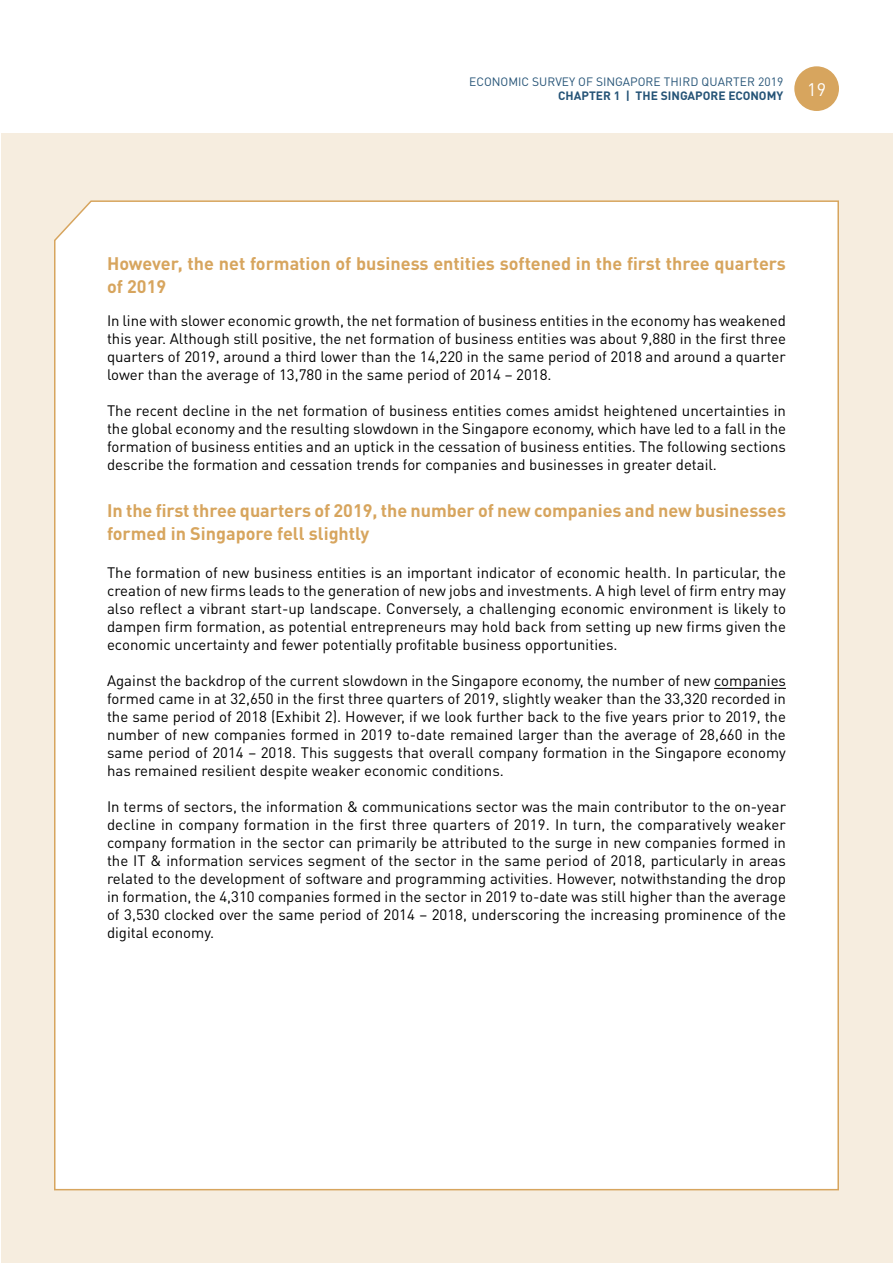
<style>
.page{position:relative;width:893px;height:1263px;background:#fff}
.page>*{position:absolute;margin:0;border:0;box-sizing:border-box;transform-origin:0 0}
.t1{font:700 18px/22.5px "DIN Pro";color:#d7a55e}
.t2{font:18px "DIN Pro";color:#fff}
.t3{font:15px/18px "DIN Pro";color:#000;text-align:justify}
.t4{font:12px "DIN Pro";color:#265477}
.t5{font:700 12px "DIN Pro";color:#265477}
</style>
<div class="page">
<div style="left:2px;top:134px;width:891px;height:1129px;background:#f6eddf"></div>
<div style="left:794px;top:66px;width:45px;height:45px;background:#d7a55e;border-radius:50%"></div>
<div style="left:54px;top:200px;width:785px;height:991px;background:#fff"></div>
<hr style="left:714px;top:688px;width:72px;height:1px;background:#000">
<p class="t4" style="left:469px;top:74px;width:316px">ECONOMIC SURVEY OF SINGAPORE THIRD QUARTER 2019</p>
<p class="t5" style="left:558px;top:88px;width:227px">CHAPTER 1 | THE SINGAPORE ECONOMY</p>
<p class="t2" style="left:807px;top:77px;width:20px">19</p>
<p class="t1" style="left:107px;top:252px;width:680px">However, the net formation of business entities softened in the first three quarters of 2019</p>
<p class="t3" style="left:107px;top:311px;width:680px">In line with slower economic growth, the net formation of business entities in the economy has weakened this year. Although still positive, the net formation of business entities was about 9,880 in the first three quarters of 2019, around a third lower than the 14,220 in the same period of 2018 and around a quarter lower than the average of 13,780 in the same period of 2014 – 2018.</p>
<p class="t3" style="left:107px;top:401px;width:680px">The recent decline in the net formation of business entities comes amidst heightened uncertainties in the global economy and the resulting slowdown in the Singapore economy, which have led to a fall in the formation of business entities and an uptick in the cessation of business entities. The following sections describe the formation and cessation trends for companies and businesses in greater detail.</p>
<p class="t1" style="left:107px;top:499px;width:680px">In the first three quarters of 2019, the number of new companies and new businesses formed in Singapore fell slightly</p>
<p class="t3" style="left:107px;top:563px;width:680px">The formation of new business entities is an important indicator of economic health. In particular, the creation of new firms leads to the generation of new jobs and investments. A high level of firm entry may also reflect a vibrant start-up landscape. Conversely, a challenging economic environment is likely to dampen firm formation, as potential entrepreneurs may hold back from setting up new firms given the economic uncertainty and fewer potentially profitable business opportunities.</p>
<p class="t3" style="left:107px;top:671px;width:680px">Against the backdrop of the current slowdown in the Singapore economy, the number of new companies formed came in at 32,650 in the first three quarters of 2019, slightly weaker than the 33,320 recorded in the same period of 2018 (Exhibit 2). However, if we look further back to the five years prior to 2019, the number of new companies formed in 2019 to-date remained larger than the average of 28,660 in the same period of 2014 – 2018. This suggests that overall company formation in the Singapore economy has remained resilient despite weaker economic conditions.</p>
<p class="t3" style="left:107px;top:797px;width:680px">In terms of sectors, the information &amp; communications sector was the main contributor to the on-year decline in company formation in the first three quarters of 2019. In turn, the comparatively weaker company formation in the sector can primarily be attributed to the surge in new companies formed in the IT &amp; information services segment of the sector in the same period of 2018, particularly in areas related to the development of software and programming activities. However, notwithstanding the drop in formation, the 4,310 companies formed in the sector in 2019 to-date was still higher than the average of 3,530 clocked over the same period of 2014 – 2018, underscoring the increasing prominence of the digital economy.</p>
</div>
